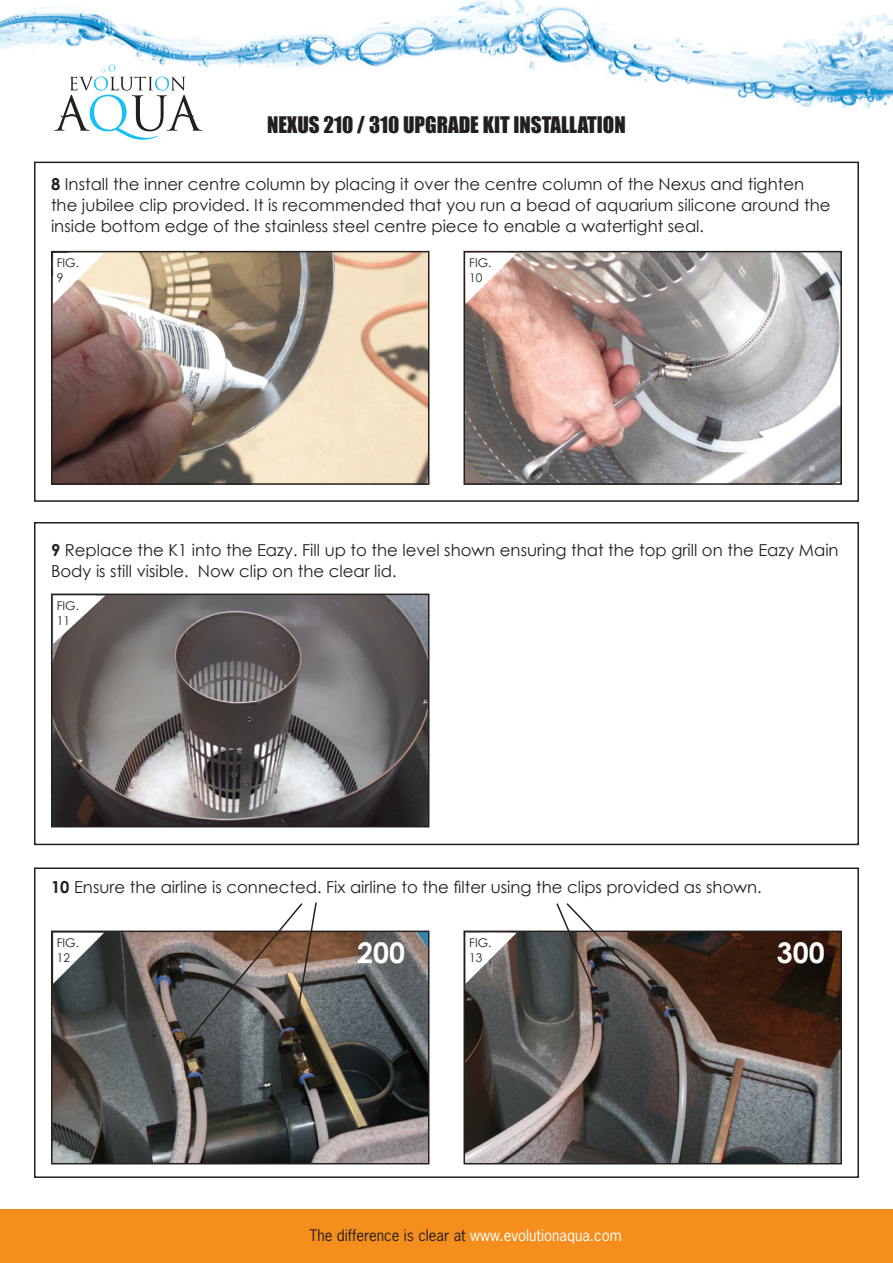
<style>
.page{position:relative;width:893px;height:1263px;background:#fff}
.page>*{position:absolute;margin:0;border:0;box-sizing:border-box;transform-origin:0 0}
.t1{font:700 28.5px "Century Gothic";color:#fff}
.t2{font:21px "Impact";color:#231f20}
.t3{font:16.5px/21px "Century Gothic";color:#231f20}
.t4{font:15px "News Gothic Std";color:#231f20}
.t5{font:12px/15px "Century Gothic";color:#231f20}
.s1{font-weight:700}
.s2{color:#fff}
</style>
<div class="page">
<img style="left:0;top:0;width:893px;height:131px">
<svg style="left:54px;top:64px;width:148px;height:76px"></svg>
<div style="left:0;top:1210px;width:893px;height:53px;background:#f68e1e"></div>
<div style="left:34px;top:162px;width:825px;height:340px;border:2px solid #231f20"></div>
<div style="left:34px;top:522px;width:825px;height:323px;border:2px solid #231f20"></div>
<div style="left:34px;top:867px;width:825px;height:311px;border:2px solid #231f20"></div>
<img style="left:54px;top:254px;width:372px;height:228px">
<div style="left:51px;top:251px;width:378px;height:234px;border:2px solid #231f20"></div>
<svg style="left:53px;top:253px;width:51px;height:51px"></svg>
<img style="left:54px;top:597px;width:372px;height:227px">
<div style="left:51px;top:594px;width:378px;height:233px;border:2px solid #231f20"></div>
<svg style="left:53px;top:596px;width:52px;height:48px"></svg>
<img style="left:466px;top:254px;width:373px;height:228px">
<div style="left:463px;top:251px;width:379px;height:234px;border:2px solid #231f20"></div>
<svg style="left:466px;top:253px;width:51px;height:51px"></svg>
<img style="left:466px;top:933px;width:373px;height:228px">
<div style="left:463px;top:930px;width:379px;height:234px;border:2px solid #231f20"></div>
<svg style="left:466px;top:933px;width:51px;height:51px"></svg>
<img style="left:54px;top:933px;width:372px;height:228px">
<div style="left:51px;top:930px;width:378px;height:234px;border:2px solid #231f20"></div>
<svg style="left:53px;top:933px;width:51px;height:51px"></svg>
<svg style="left:185px;top:902px;width:133px;height:142px"></svg>
<svg style="left:555px;top:903px;width:104px;height:97px"></svg>
<p class="t2" style="left:267px;top:109px;width:360px">NEXUS 210 / 310 UPGRADE KIT INSTALLATION</p>
<p class="t3" style="left:51px;top:173px;width:781px"><span class="s1">8</span> Install the inner centre column by placing it over the centre column of the Nexus and tighten the jubilee clip provided. It is recommended that you run a bead of aquarium silicone around the inside bottom edge of the stainless steel centre piece to enable a watertight seal.</p>
<p class="t5" style="left:57px;top:255px;width:24px">FIG.<br>9</p>
<p class="t5" style="left:469px;top:255px;width:24px">FIG.<br>10</p>
<p class="t3" style="left:51px;top:539px;width:789px"><span class="s1">9</span> Replace the K1 into the Eazy. Fill up to the level shown ensuring that the top grill on the Eazy Main<br>Body is still visible. Now clip on the clear lid.</p>
<p class="t5" style="left:57px;top:598px;width:24px">FIG.<br>11</p>
<p class="t3" style="left:51px;top:876px;width:712px"><span class="s1">10</span> Ensure the airline is connected. Fix airline to the filter using the clips provided as shown.</p>
<p class="t5" style="left:57px;top:935px;width:24px">FIG.<br>12</p>
<h1 class="t1" style="left:357px;top:931px;width:49px">200</h1>
<p class="t5" style="left:469px;top:935px;width:24px">FIG.<br>13</p>
<h1 class="t1" style="left:777px;top:931px;width:49px">300</h1>
<p class="t4" style="left:310px;top:1226px;width:314px">The difference is clear at <span class="s2">www.evolutionaqua.com</span></p>
</div>
